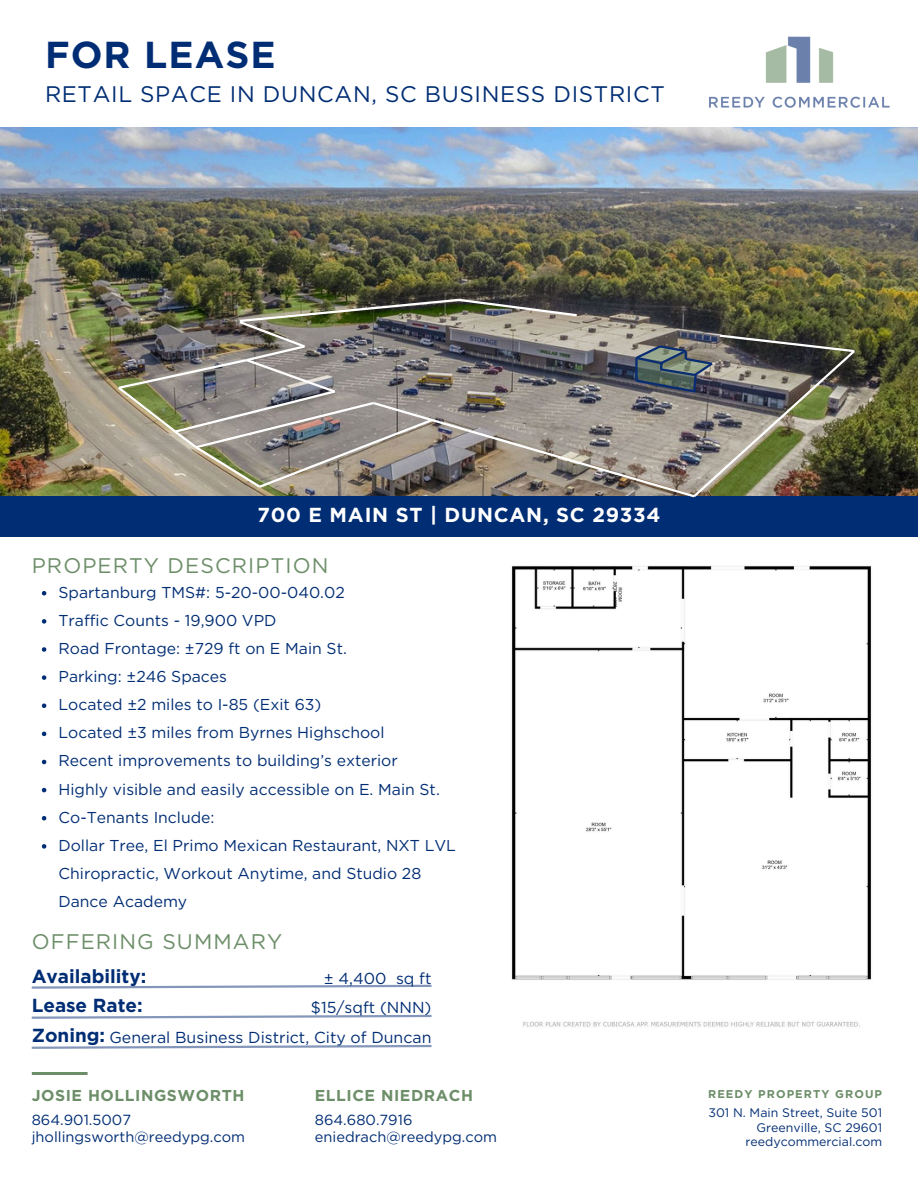
<style>
.page{position:relative;width:918px;height:1188px;background:#fff}
.page>*{position:absolute;margin:0;border:0;box-sizing:border-box;transform-origin:0 0}
.t1{font:700 37.5px "Gotham";letter-spacing:.03em;color:#002d74}
.t2{font:22.5px "Gotham";letter-spacing:.03em;color:#002d74}
.t3{font:21.15px "Gotham";letter-spacing:.055em;color:#6c8e68}
.t4{font:700 20.25px "Gotham";letter-spacing:.035em;color:#fff}
.t5{font:700 18.9px/29.2px "Gotham";color:#002d74}
.t6{font:15.9px/29.2px "Gotham";color:#002d74;text-align:right}
.t7{font:15.75px/28.2px "Gotham";color:#002d74}
.t8{font:700 15.75px "Gotham";letter-spacing:.035em;color:#6c8e68}
.t9{font:14.7px/16.8px "Gotham";color:#002d74}
.t10{font:12.3px "Gotham";color:#002d74}
.t11{font:700 11.25px "Gotham";letter-spacing:.1em;color:#6c8e68}
</style>
<div class="page">
<img style="left:32px;top:1072px;width:56px;height:3px">
<img style="left:709px;top:36px;width:181px;height:72px">
<img style="left:0;top:128px;width:918px;height:368px">
<div style="left:0;top:496px;width:918px;height:41px;background:#002d74"></div>
<svg style="left:31px;top:985px;width:401px;height:4px"></svg>
<svg style="left:31px;top:1014px;width:401px;height:5px"></svg>
<svg style="left:31px;top:1045px;width:401px;height:4px"></svg>
<img style="left:511px;top:565px;width:360px;height:462px">
<svg style="left:42px;top:591px;width:4px;height:4px"></svg>
<svg style="left:42px;top:619px;width:4px;height:5px"></svg>
<svg style="left:42px;top:647px;width:4px;height:5px"></svg>
<svg style="left:42px;top:675px;width:4px;height:5px"></svg>
<svg style="left:42px;top:703px;width:4px;height:5px"></svg>
<svg style="left:42px;top:732px;width:4px;height:4px"></svg>
<svg style="left:42px;top:760px;width:4px;height:4px"></svg>
<svg style="left:42px;top:788px;width:4px;height:4px"></svg>
<svg style="left:42px;top:816px;width:4px;height:4px"></svg>
<svg style="left:42px;top:844px;width:4px;height:5px"></svg>
<img style="left:116px;top:297px;width:741px;height:201px">
<h5 class="t1" style="left:45px;top:32px;width:232px">FOR LEASE</h5>
<h5 class="t2" style="left:45px;top:80px;width:621px">RETAIL SPACE IN DUNCAN, SC BUSINESS DISTRICT</h5>
<p class="t4" style="left:258px;top:503px;width:404px">700 E MAIN ST | DUNCAN, SC 29334</p>
<p class="t3" style="left:32px;top:553px;width:298px">PROPERTY DESCRIPTION</p>
<p class="t7" style="left:59px;top:578px;width:288px">Spartanburg TMS#: 5-20-00-040.02</p>
<p class="t7" style="left:59px;top:606px;width:220px">Traffic Counts - 19,900 VPD</p>
<h1 class="t7" style="left:59px;top:634px;width:290px">Road Frontage: ±729 ft on E Main St.</h1>
<h3 class="t7" style="left:59px;top:662px;width:170px">Parking: ±246 Spaces</h3>
<h5 class="t7" style="left:59px;top:690px;width:264px">Located ±2 miles to I-85 (Exit 63)</h5>
<p class="t7" style="left:59px;top:719px;width:328px">Located ±3 miles from Byrnes Highschool</p>
<p class="t7" style="left:59px;top:747px;width:341px">Recent improvements to building’s exterior</p>
<h4 class="t7" style="left:59px;top:775px;width:383px">Highly visible and easily accessible on E. Main St.</h4>
<h4 class="t7" style="left:59px;top:803px;width:158px">Co-Tenants Include:</h4>
<h5 class="t7" style="left:59px;top:831px;width:399px">Dollar Tree, El Primo Mexican Restaurant, NXT LVL<br>Chiropractic, Workout Anytime, and Studio 28<br>Dance Academy</h5>
<h6 class="t3" style="left:32px;top:929px;width:252px">OFFERING SUMMARY</h6>
<h2 class="t5" style="left:32px;top:962px;width:116px">Availability:<br>Lease Rate:<br>Zoning:</h2>
<h1 class="t6" style="left:110px;top:964px;width:323px">± 4,400 sq ft<br>$15/sqft (NNN)<br>General Business District, City of Duncan</h1>
<p class="t8" style="left:32px;top:1086px;width:214px">JOSIE HOLLINGSWORTH</p>
<p class="t9" style="left:32px;top:1112px;width:215px">864.901.5007 jhollingsworth@reedypg.com</p>
<p class="t8" style="left:315px;top:1086px;width:160px">ELLICE NIEDRACH</p>
<p class="t9" style="left:315px;top:1112px;width:184px">864.680.7916 eniedrach@reedypg.com</p>
<p class="t11" style="left:708px;top:1087px;width:176px">REEDY PROPERTY GROUP</p>
<p class="t10" style="left:709px;top:1106px;width:175px">301 N. Main Street, Suite 501</p>
<p class="t10" style="left:757px;top:1120px;width:127px">Greenville, SC 29601</p>
<p class="t10" style="left:746px;top:1134px;width:138px">reedycommercial.com</p>
</div>
